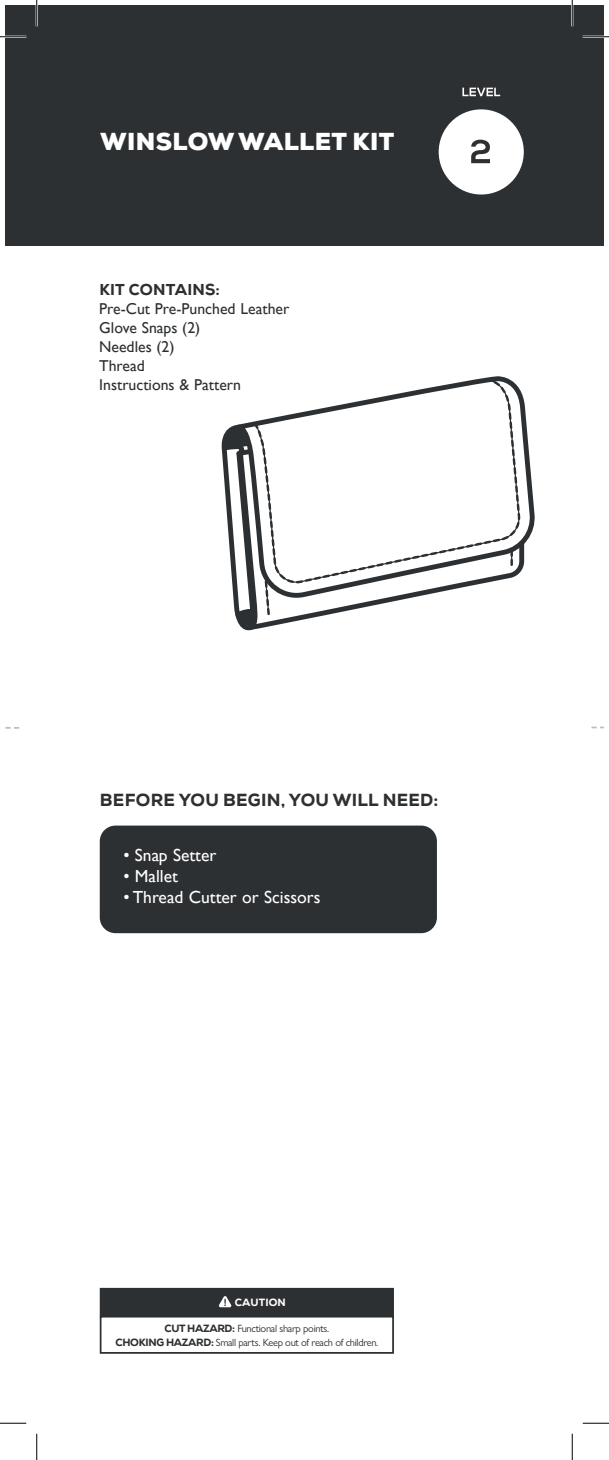
<style>
.page{position:relative;width:609px;height:1460px;background:#fff}
.page>*{position:absolute;margin:0;border:0;box-sizing:border-box;transform-origin:0 0}
.t1{font:900 24.5px "Nexa";letter-spacing:.015em;color:#fff}
.t2{font:17.5px "Gill Sans";color:#fff}
.t3{font:800 17.5px "Nexa";letter-spacing:.015em;color:#2d3032}
.t4{font:15.75px/18.9px "Gill Sans";color:#2d3032}
.t5{font:800 15.75px "Nexa";letter-spacing:.015em;color:#2d3032}
.t6{font:10.5px/14px "Gill Sans Nova";letter-spacing:-.03em;color:#2d3032;text-align:center}
.t7{font:800 10.5px "Nexa";letter-spacing:.015em;color:#fff}
.s1{font-family:"Nexa";font-weight:800}
</style>
<div class="page">
<svg style="left:592px;top:726px;width:12px;height:2px"></svg>
<div style="left:100px;top:825px;width:337px;height:108px;background:#2d3032;border-radius:16px"></div>
<div style="left:5px;top:5px;width:599px;height:240px;background:#2d3032"></div>
<div style="left:439px;top:109px;width:85px;height:85px;background:#fff;border-radius:50%"></div>
<svg style="left:462px;top:88px;width:38px;height:8px"></svg>
<svg style="left:471px;top:140px;width:19px;height:23px"></svg>
<div style="left:100px;top:1287px;width:294px;height:29px;background:#2d3032;border:2px solid #2d3032"></div>
<div style="left:100px;top:1315px;width:294px;height:38px;border:2px solid #2d3032"></div>
<svg style="left:219px;top:1296px;width:13px;height:11px"></svg>
<svg style="left:288px;top:599px;width:117px;height:24px"></svg>
<svg style="left:288px;top:390px;width:246px;height:209px"></svg>
<svg style="left:252px;top:376px;width:268px;height:208px"></svg>
<svg style="left:510px;top:550px;width:3px;height:15px"></svg>
<svg style="left:221px;top:422px;width:67px;height:209px"></svg>
<hr style="left:0;top:36px;width:26px;height:2px;background:#fff">
<hr style="left:583px;top:36px;width:26px;height:2px;background:#fff">
<hr style="left:36px;top:0;width:2px;height:26px;background:#fff">
<hr style="left:571px;top:0;width:2px;height:26px;background:#fff">
<svg style="left:0;top:36px;width:26px;height:1px"></svg>
<svg style="left:583px;top:36px;width:26px;height:1px"></svg>
<svg style="left:0;top:1422px;width:26px;height:1px"></svg>
<svg style="left:583px;top:1422px;width:26px;height:1px"></svg>
<svg style="left:36px;top:0;width:1px;height:26px"></svg>
<svg style="left:36px;top:1433px;width:1px;height:27px"></svg>
<svg style="left:572px;top:0;width:1px;height:26px"></svg>
<svg style="left:572px;top:1433px;width:1px;height:27px"></svg>
<h1 class="t1" style="left:101px;top:126px;width:295px">WINSLOW WALLET KIT</h1>
<h3 class="t5" style="left:99px;top:280px;width:122px">KIT CONTAINS:</h3>
<h3 class="t4" style="left:99px;top:299px;width:192px">Pre-Cut Pre-Punched Leather<br>Glove Snaps (2)<br>Needles (2)<br>Thread<br>Instructions &amp; Pattern</h3>
<h2 class="t3" style="left:100px;top:788px;width:340px">BEFORE YOU BEGIN, YOU WILL NEED:</h2>
<h2 class="t2" style="left:123px;top:845px;width:95px">• Snap Setter</h2>
<h2 class="t2" style="left:123px;top:866px;width:56px">• Mallet</h2>
<h2 class="t2" style="left:123px;top:887px;width:199px">• Thread Cutter or Scissors</h2>
<p class="t7" style="left:235px;top:1295px;width:53px">CAUTION</p>
<p class="t6" style="left:115px;top:1321px;width:264px"><span class="s1">CUT HAZARD:</span> Functional sharp points.<br><span class="s1">CHOKING HAZARD:</span> Small parts. Keep out of reach of children.</p>
</div>
